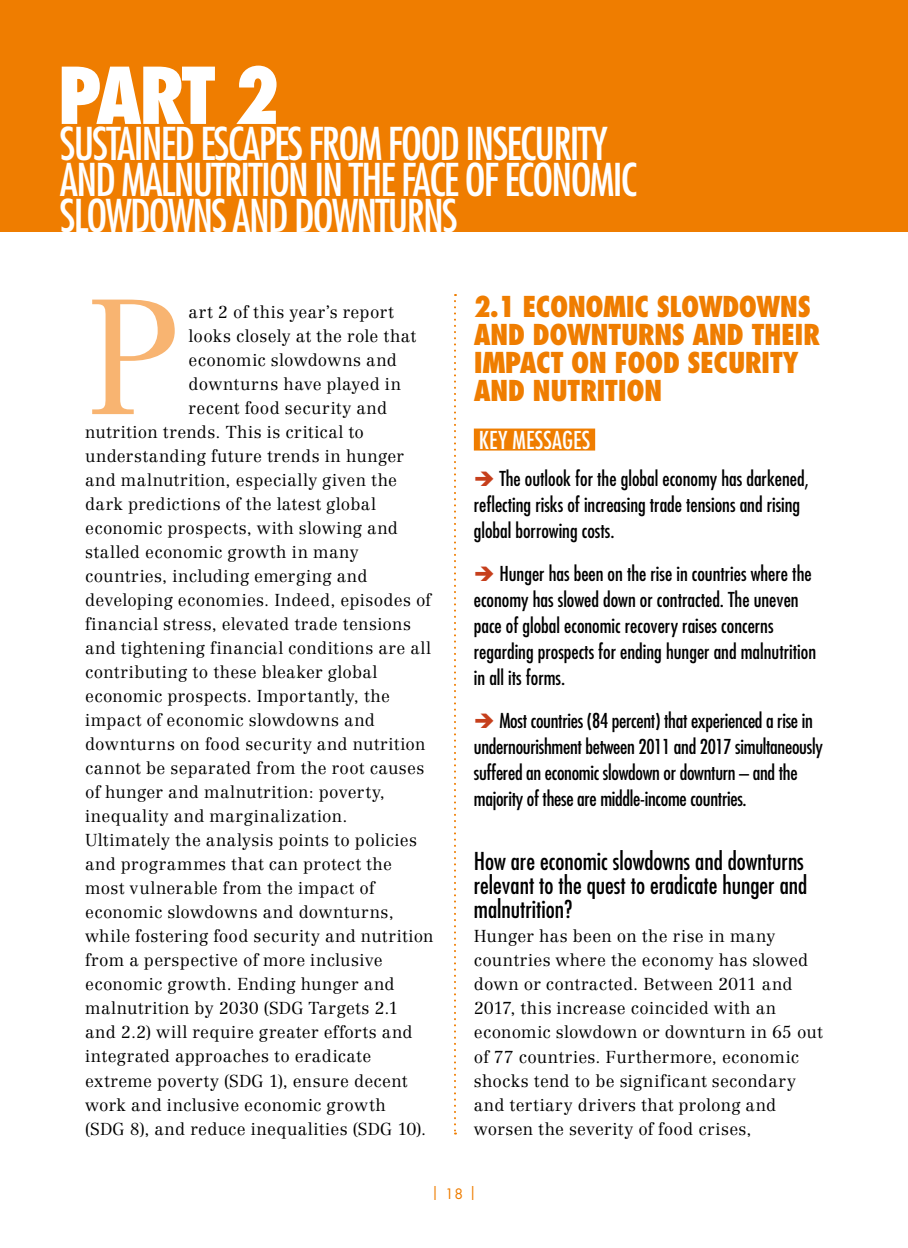
<style>
.page{position:relative;width:908px;height:1248px;background:#fff}
.page>*{position:absolute;margin:0;border:0;box-sizing:border-box;transform-origin:0 0}
.New_Para_1_Brief{font:300 160.8px "Centennial LT Std";color:#f8b471}
.Heading_1_P1{font:800 condensed 76px "Futura Std";color:#fff}
.Heading_1_P1-2{font:condensed 44px/36px "Futura Std";letter-spacing:-.04em;color:#fff}
.heading_2_brief{font:800 condensed 28px/28px "Futura Std";letter-spacing:-.02em;color:#ef7d00}
.heading_3_brief{font:condensed 24px/24px "Futura Std";color:#000}
.NewPara1{font:condensed 24px "Futura Std";letter-spacing:.01em;color:#fff}
.BoxNewPara1_ok{font:condensed 20px/26px "Futura Std";color:#000}
.New_Para_1_Brief-2{font:300 17px/24px "Centennial LT Std";letter-spacing:.025em;color:#000}
.t1{font:14px "Futura Std";color:#ef7d00}
.s1{color:#c63f1c}
</style>
<div class="page">
<svg style="left:454px;top:294px;width:2px;height:840px"></svg>
<div style="left:0;top:0;width:907px;height:232px;background:#ef7d00"></div>
<div style="left:473px;top:428px;width:122px;height:22px;background:#ef7d00"></div>
<p class="Heading_1_P1" style="left:57px;top:48px;width:224px">PART 2</p>
<p class="Heading_1_P1-2" style="left:60px;top:125px;width:578px">SUSTAINED ESCAPES FROM FOOD INSECURITY<br>AND MALNUTRITION IN THE FACE OF ECONOMIC<br>SLOWDOWNS AND DOWNTURNS</p>
<p class="New_Para_1_Brief" style="left:85px;top:262px;width:97px">P</p>
<p class="New_Para_1_Brief-2" style="left:188px;top:300px;width:207px">art 2 of this year’s report</p>
<p class="New_Para_1_Brief-2" style="left:188px;top:324px;width:229px">looks closely at the role that</p>
<p class="New_Para_1_Brief-2" style="left:188px;top:348px;width:210px">economic slowdowns and</p>
<p class="New_Para_1_Brief-2" style="left:188px;top:372px;width:214px">downturns have played in</p>
<p class="New_Para_1_Brief-2" style="left:188px;top:396px;width:200px">recent food security and</p>
<p class="New_Para_1_Brief-2" style="left:85px;top:420px;width:280px">nutrition trends. This is critical to</p>
<p class="New_Para_1_Brief-2" style="left:85px;top:444px;width:320px">understanding future trends in hunger</p>
<p class="New_Para_1_Brief-2" style="left:85px;top:468px;width:313px">and malnutrition, especially given the</p>
<p class="New_Para_1_Brief-2" style="left:85px;top:492px;width:292px">dark predictions of the latest global</p>
<p class="New_Para_1_Brief-2" style="left:85px;top:516px;width:314px">economic prospects, with slowing and</p>
<p class="New_Para_1_Brief-2" style="left:85px;top:540px;width:275px">stalled economic growth in many</p>
<p class="New_Para_1_Brief-2" style="left:85px;top:564px;width:284px">countries, including emerging and</p>
<p class="New_Para_1_Brief-2" style="left:85px;top:588px;width:347px">developing economies. Indeed, episodes of</p>
<p class="New_Para_1_Brief-2" style="left:85px;top:612px;width:327px">financial stress, elevated trade tensions</p>
<p class="New_Para_1_Brief-2" style="left:85px;top:636px;width:347px">and tightening financial conditions are all</p>
<p class="New_Para_1_Brief-2" style="left:85px;top:660px;width:293px">contributing to these bleaker global</p>
<p class="New_Para_1_Brief-2" style="left:85px;top:684px;width:306px">economic prospects. Importantly, the</p>
<p class="New_Para_1_Brief-2" style="left:85px;top:708px;width:291px">impact of economic slowdowns and</p>
<p class="New_Para_1_Brief-2" style="left:85px;top:732px;width:342px">downturns on food security and nutrition</p>
<p class="New_Para_1_Brief-2" style="left:85px;top:756px;width:340px">cannot be separated from the root causes</p>
<p class="New_Para_1_Brief-2" style="left:85px;top:780px;width:301px">of hunger and malnutrition: poverty,</p>
<p class="New_Para_1_Brief-2" style="left:85px;top:804px;width:264px">inequality and marginalization.</p>
<p class="New_Para_1_Brief-2" style="left:85px;top:828px;width:333px">Ultimately the analysis points to policies</p>
<p class="New_Para_1_Brief-2" style="left:85px;top:852px;width:308px">and programmes that can protect the</p>
<p class="New_Para_1_Brief-2" style="left:85px;top:876px;width:290px">most vulnerable from the impact of</p>
<p class="New_Para_1_Brief-2" style="left:85px;top:900px;width:310px">economic slowdowns and downturns,</p>
<p class="New_Para_1_Brief-2" style="left:85px;top:924px;width:350px">while fostering food security and nutrition</p>
<p class="New_Para_1_Brief-2" style="left:85px;top:948px;width:299px">from a perspective of more inclusive</p>
<p class="New_Para_1_Brief-2" style="left:85px;top:972px;width:311px">economic growth. Ending hunger and</p>
<p class="New_Para_1_Brief-2" style="left:85px;top:996px;width:315px">malnutrition by 2030 (SDG Targets 2.1</p>
<p class="New_Para_1_Brief-2" style="left:85px;top:1020px;width:329px">and 2.2) will require greater efforts and</p>
<p class="New_Para_1_Brief-2" style="left:85px;top:1044px;width:287px">integrated approaches to eradicate</p>
<p class="New_Para_1_Brief-2" style="left:85px;top:1068px;width:324px">extreme poverty (SDG 1), ensure decent</p>
<p class="New_Para_1_Brief-2" style="left:85px;top:1092px;width:302px">work and inclusive economic growth</p>
<p class="New_Para_1_Brief-2" style="left:85px;top:1116px;width:342px">(SDG 8), and reduce inequalities (SDG 10).</p>
<p class="heading_2_brief" style="left:473px;top:292px;width:347px">2.1 ECONOMIC SLOWDOWNS<br>AND DOWNTURNS AND THEIR<br>IMPACT ON FOOD SECURITY<br>AND NUTRITION</p>
<p class="NewPara1" style="left:478px;top:425px;width:113px">KEY MESSAGES</p>
<p class="BoxNewPara1_ok" style="left:473px;top:465px;width:336px"><span class="s1">➔</span> The outlook for the global economy has darkened, reflecting risks of increasing trade tensions and rising global borrowing costs.</p>
<p class="BoxNewPara1_ok" style="left:473px;top:560px;width:343px"><span class="s1">➔</span> Hunger has been on the rise in countries where the economy has slowed down or contracted. The uneven pace of global economic recovery raises concerns regarding prospects for ending hunger and malnutrition in all its forms.</p>
<p class="BoxNewPara1_ok" style="left:473px;top:707px;width:350px"><span class="s1">➔</span> Most countries (84 percent) that experienced a rise in undernourishment between 2011 and 2017 simultaneously suffered an economic slowdown or downturn – and the majority of these are middle-income countries.</p>
<p class="heading_3_brief" style="left:473px;top:849px;width:335px">How are economic slowdowns and downturns relevant to the quest to eradicate hunger and malnutrition?</p>
<p class="New_Para_1_Brief-2" style="left:473px;top:924px;width:350px">Hunger has been on the rise in many countries where the economy has slowed down or contracted. Between 2011 and 2017, this increase coincided with an economic slowdown or downturn in 65 out of 77 countries. Furthermore, economic shocks tend to be significant secondary and tertiary drivers that prolong and worsen the severity of food crises,</p>
<p class="t1" style="left:431px;top:1183px;width:47px">| 18 |</p>
</div>
